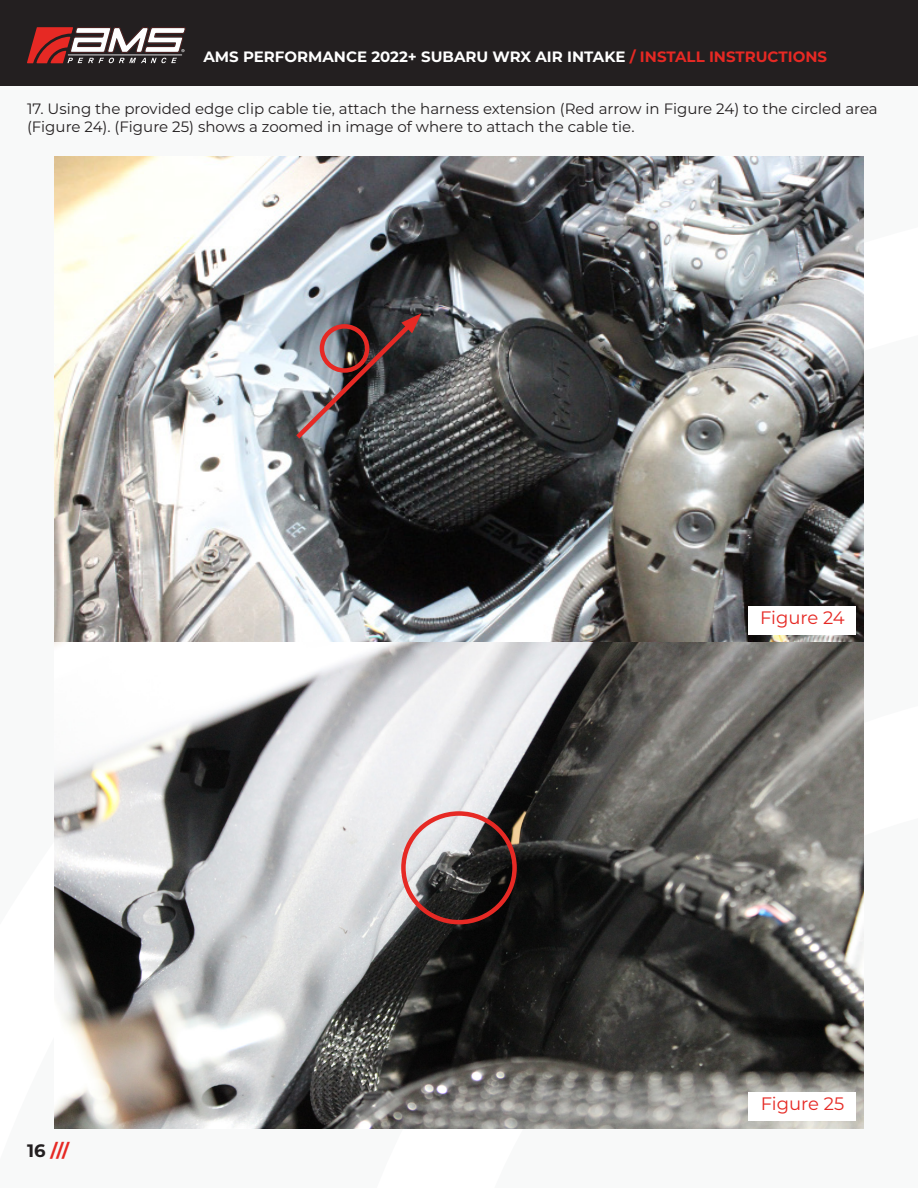
<style>
.page{position:relative;width:918px;height:1188px;background:#fff}
.page>*{position:absolute;margin:0;border:0;box-sizing:border-box;transform-origin:0 0}
.t1{font:18px "Montserrat";color:#e62924}
.t2{font:700 18px "Montserrat";color:#e62924}
.t3{font:15px/18px "Montserrat";color:#231f20}
.t4{font:700 15px "Montserrat";color:#fff}
.s1{color:#e62924}
.s2{color:#231f20}
</style>
<div class="page">
<div style="left:0;top:0;width:918px;height:85px;background:#231f20"></div>
<svg style="left:27px;top:27px;width:159px;height:36px"></svg>
<img style="left:54px;top:157px;width:810px;height:972px">
<div style="left:748px;top:606px;width:108px;height:28px;background:#fff"></div>
<div style="left:748px;top:1093px;width:108px;height:28px;background:#fff"></div>
<div style="left:401px;top:811px;width:116px;height:113px;border:4px solid #e62924;border-radius:50%"></div>
<svg style="left:291px;top:313px;width:131px;height:130px;background:#60595c"></svg>
<div style="left:320px;top:324px;width:49px;height:49px;border:4px solid #e62924;border-radius:50%"></div>
<p class="t4" style="left:203px;top:46px;width:625px">AMS PERFORMANCE 2022+ SUBARU WRX AIR INTAKE <span class="s1">/ INSTALL INSTRUCTIONS</span></p>
<p class="t3" style="left:27px;top:99px;width:852px">17. Using the provided edge clip cable tie, attach the harness extension (Red arrow in Figure 24) to the circled area (Figure 24). (Figure 25) shows a zoomed in image of where to attach the cable tie.</p>
<p class="t1" style="left:760px;top:605px;width:86px">Figure 24</p>
<p class="t2" style="left:27px;top:1137px;width:44px"><span class="s2">16</span> ///</p>
<p class="t1" style="left:761px;top:1092px;width:85px">Figure 25</p>
</div>
